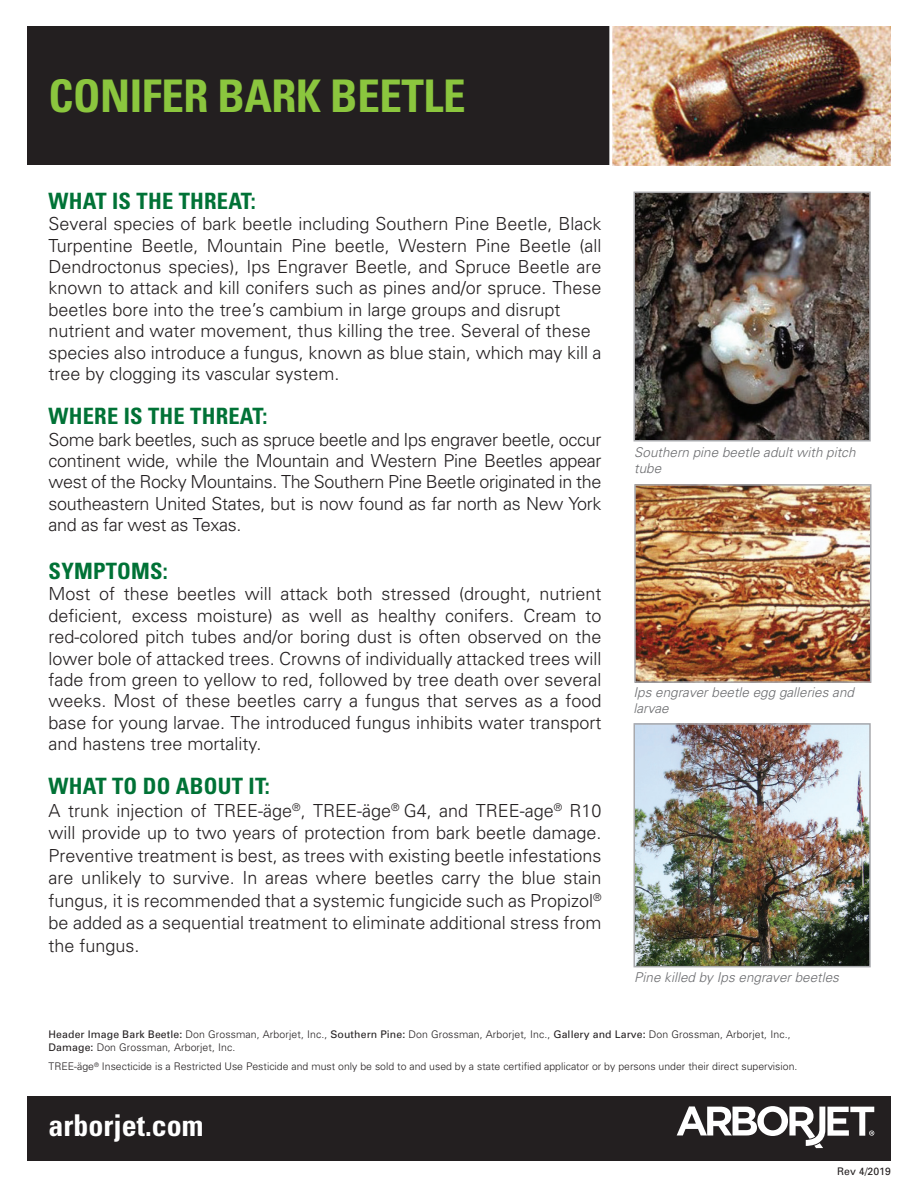
<style>
.page{position:relative;width:918px;height:1188px;background:#fff}
.page>*{position:absolute;margin:0;border:0;box-sizing:border-box;transform-origin:0 0}
.t1{font:700 condensed 45px "Univers";letter-spacing:-.01em;color:#8bc63e}
.t2{font:700 condensed 30px "Univers";color:#fff}
.t3{font:700 condensed 22.5px "Univers";letter-spacing:.01em;color:#007236}
.t4{font:300 18px/21.3px "Univers";color:#231f20;text-align:justify}
.t5{font:italic 300 13.5px/16.2px "Univers";color:#6c6d70}
.t6{font:300 10.5px/12.6px "Univers";color:#231f20}
.t7{font:10.5px "Univers";color:#231f20}
.s1{font-weight:400}
</style>
<div class="page">
<div style="left:27px;top:26px;width:864px;height:139px;background:#231f20"></div>
<img style="left:612px;top:26px;width:279px;height:139px">
<hr style="left:609px;top:21px;width:3px;height:169px;background:#fff">
<img style="left:637px;top:195px;width:231px;height:243px">
<div style="left:634px;top:192px;width:237px;height:249px;border:2px solid #a8a9ad"></div>
<img style="left:637px;top:726px;width:231px;height:238px">
<div style="left:634px;top:723px;width:237px;height:244px;border:2px solid #a8a9ad"></div>
<img style="left:637px;top:487px;width:232px;height:193px">
<div style="left:634px;top:484px;width:238px;height:199px;border:2px solid #a8a9ad"></div>
<div style="left:27px;top:1097px;width:864px;height:64px;background:#231f20"></div>
<svg style="left:677px;top:1106px;width:197px;height:42px"></svg>
<h1 class="t1" style="left:49px;top:69px;width:418px">CONIFER BARK BEETLE</h1>
<p class="t3" style="left:49px;top:187px;width:209px">WHAT IS THE THREAT:</p>
<p class="t4" style="left:49px;top:213px;width:555px;text-align:left">Several species of bark beetle including Southern Pine Beetle, Black Turpentine Beetle, Mountain Pine beetle, Western Pine Beetle (all Dendroctonus species), Ips Engraver Beetle, and Spruce Beetle are known to attack and kill conifers such as pines and/or spruce. These beetles bore into the tree’s cambium in large groups and disrupt nutrient and water movement, thus killing the tree. Several of these species also introduce a fungus, known as blue stain, which may kill a tree by clogging its vascular system.</p>
<p class="t3" style="left:49px;top:402px;width:220px">WHERE IS THE THREAT:</p>
<p class="t4" style="left:49px;top:428px;width:554px">Some bark beetles, such as spruce beetle and Ips engraver beetle, occur continent wide, while the Mountain and Western Pine Beetles appear west of the Rocky Mountains. The Southern Pine Beetle originated in the southeastern United States, but is now found as far north as New York and as far west as Texas.</p>
<p class="t3" style="left:49px;top:557px;width:121px">SYMPTOMS:</p>
<p class="t4" style="left:49px;top:583px;width:555px">Most of these beetles will attack both stressed (drought, nutrient deficient, excess moisture) as well as healthy conifers. Cream to red-colored pitch tubes and/or boring dust is often observed on the lower bole of attacked trees. Crowns of individually attacked trees will fade from green to yellow to red, followed by tree death over several weeks. Most of these beetles carry a fungus that serves as a food base for young larvae. The introduced fungus inhibits water transport and hastens tree mortality.</p>
<p class="t3" style="left:49px;top:773px;width:223px">WHAT TO DO ABOUT IT:</p>
<p class="t4" style="left:49px;top:799px;width:555px;line-height:22.5px">A trunk injection of TREE-äge<sup>®</sup>, TREE-äge<sup>®</sup> G4, and TREE-age<sup>®</sup> R10 will provide up to two years of protection from bark beetle damage.<br>Preventive treatment is best, as trees with existing beetle infestations are unlikely to survive. In areas where beetles carry the blue stain fungus, it is recommended that a systemic fungicide such as Propizol<sup>® </sup>be added as a sequential treatment to eliminate additional stress from the fungus.</p>
<p class="t5" style="left:634px;top:444px;width:223px">Southern pine beetle adult with pitch tube</p>
<p class="t5" style="left:633px;top:684px;width:222px">Ips engraver beetle egg galleries and larvae</p>
<p class="t5" style="left:634px;top:969px;width:206px">Pine killed by Ips engraver beetles</p>
<p class="t6" style="left:49px;top:1028px;width:744px"><span class="s1">Header Image Bark Beetle:</span> Don Grossman, Arborjet, Inc., <span class="s1">Southern Pine:</span> Don Grossman, Arborjet, Inc., <span class="s1">Gallery and Larve:</span> Don Grossman, Arborjet, Inc.,<br><span class="s1">Damage:</span> Don Grossman, Arborjet, Inc.</p>
<p class="t6" style="left:49px;top:1060px;width:750px">TREE-äge<sup>®</sup> Insecticide is a Restricted Use Pesticide and must only be sold to and used by a state certified applicator or by persons under their direct supervision.</p>
<h2 class="t2" style="left:49px;top:1107px;width:156px">arborjet.com</h2>
<p class="t7" style="left:837px;top:1165px;width:55px">Rev 4/2019</p>
</div>
